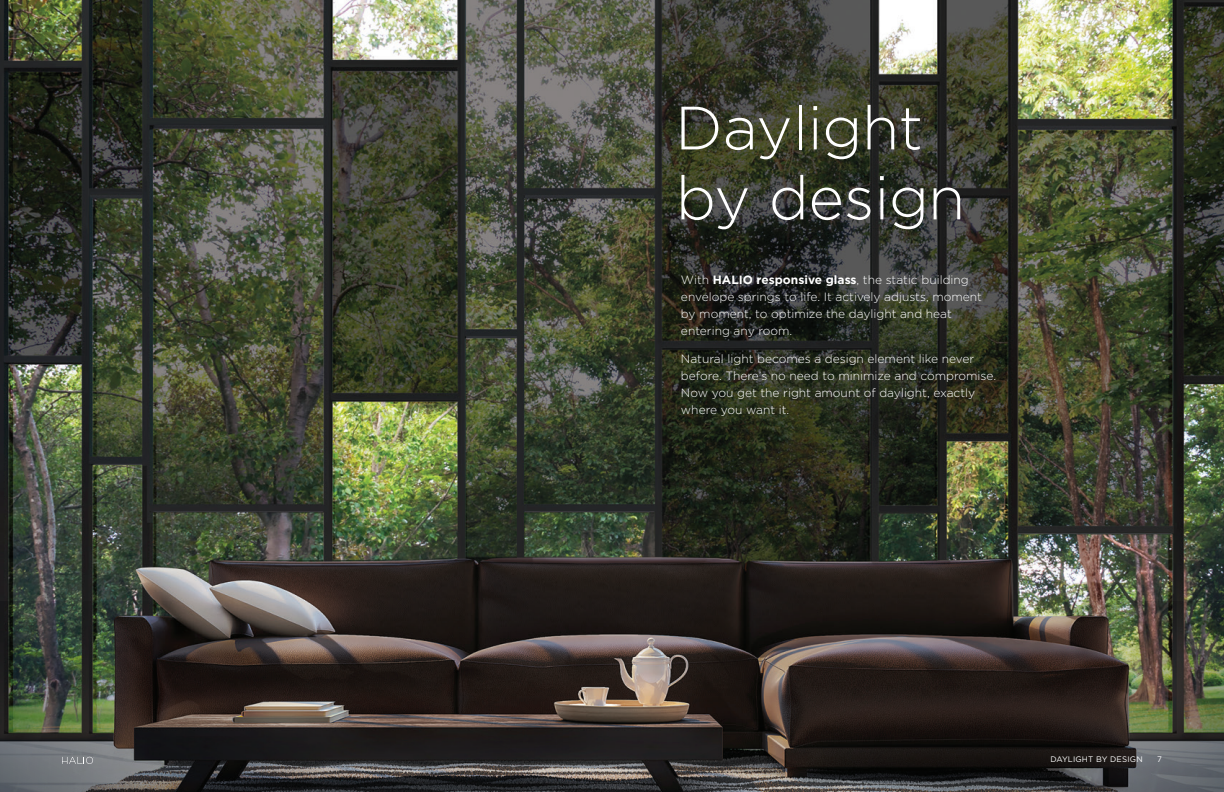
<style>
.page{position:relative;width:1224px;height:792px;background:#fff}
.page>*{position:absolute;margin:0;border:0;box-sizing:border-box;transform-origin:0 0}
.t1{font:300 61px/70px "Gotham";letter-spacing:-.01em;color:#fff}
.body{font:300 12px/17px "Gotham";color:#fff}
.t2{font:8px "Gotham";letter-spacing:.02em;color:#fff}
.s1{font-weight:700}
</style>
<div class="page">
<img style="left:0;top:0;width:1224px;height:601px">
<img style="left:612px;top:601px;width:612px;height:191px">
<img style="left:0;top:601px;width:612px;height:191px">
<svg style="left:62px;top:757px;width:33px;height:7px"></svg>
<h2 class="t1" style="left:675px;top:92px;width:292px">Daylight by design</h2>
<p class="body" style="left:681px;top:271px;width:303px">With <span class="s1">HALIO responsive glass</span>, the static building envelope springs to life. It actively adjusts, moment by moment, to optimize the daylight and heat entering any room.</p>
<p class="body" style="left:681px;top:350px;width:317px">Natural light becomes a design element like never before. There’s no need to minimize and compromise.<br>Now you get the right amount of daylight, exactly where you want it.</p>
<p class="t2" style="left:1050px;top:755px;width:94px">DAYLIGHT BY DESIGN</p>
<p class="t2" style="left:1157px;top:755px;width:6px">7</p>
</div>
